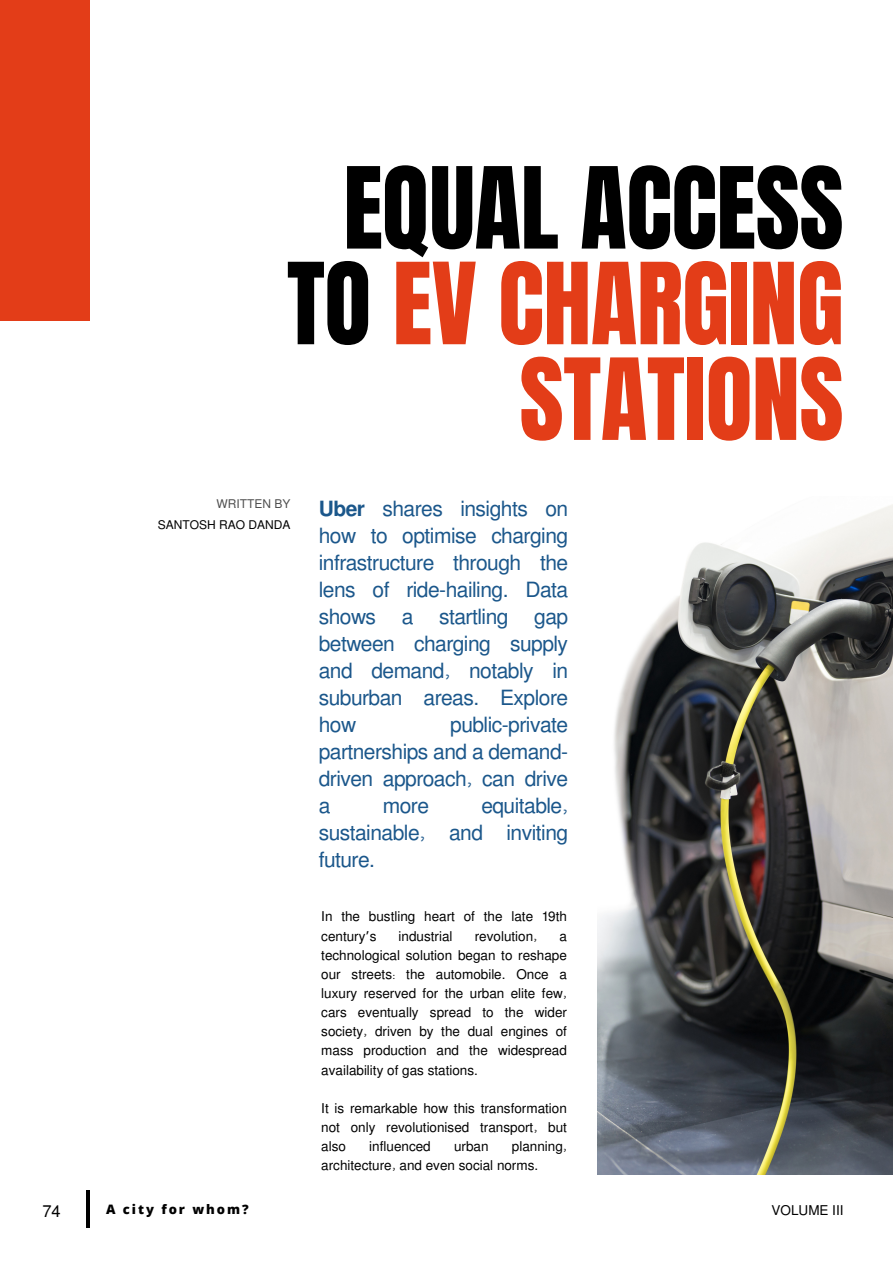
<style>
.page{position:relative;width:893px;height:1264px;background:#fff}
.page>*{position:absolute;margin:0;border:0;box-sizing:border-box;transform-origin:0 0}
.t1{font:96px/95.7px "Anton";letter-spacing:-.005em;color:#e33d18;text-align:right}
.t2{font:96px "Anton";letter-spacing:-.005em;color:#000}
.t3{font:21px/27px "muktinarrow";letter-spacing:-.025em;color:#1b578b;text-align:justify}
.t4{font:16.5px "Mukti";color:#000}
.t5{font:13.5px/19.2px "Mukti";color:#000}
.t6{font:800 13.05px "Open Sans";letter-spacing:.15em;color:#000}
.t7{font:12px/21.1px "Mukti";color:#000;text-align:right}
.s1{color:#000}
.s2{font-family:"muktinarrowbold"}
.s3{font-family:"Noto Sans Gurmukhi"}
</style>
<div class="page">
<img style="left:598px;top:505px;width:294px;height:669px">
<div style="left:0;top:0;width:89px;height:320px;background:#e33d18"></div>
<hr style="left:86px;top:1190px;width:4px;height:37px;background:#000">
<p class="t2" style="left:343px;top:139px;width:501px">EQUAL ACCESS</p>
<p class="t1" style="left:287px;top:257px;width:558px"><span class="s1">TO</span> EV CHARGING<br>STATIONS</p>
<p class="t7" style="left:158px;top:492px;width:134px">WRITTEN BY<br>SANTOSH RAO DANDA</p>
<p class="t3" style="left:319px;top:494px;width:251px"><span class="s2">Uber</span> shares insights on how to optimise charging infrastructure through the lens of ride-hailing. Data shows a startling gap between charging supply and demand, notably in suburban areas. Explore how</p>
<p class="t3" style="left:319px;top:710px;width:251px;text-indent:131px">public-private partnerships and a demand&shy;driven approach, can drive a</p>
<p class="t3" style="left:319px;top:791px;width:251px;text-indent:162px">equitable, sustainable, and inviting future.</p>
<p class="t3" style="left:383px;top:791px;width:48px">more</p>
<p class="t5" style="left:321px;top:906px;width:247px">In the bustling heart of the late 19th century<span class="s3">’</span>s</p>
<p class="t5" style="left:398px;top:925px;width:55px">industrial</p>
<p class="t5" style="left:474px;top:925px;width:64px">revolution,</p>
<p class="t5" style="left:321px;top:925px;width:247px;text-align:justify;text-indent:238px">a technological solution began to reshape our streets: the automobile. Once a luxury reserved for the urban elite few, cars eventually spread to the wider society, driven by the dual engines of mass production and the widespread availability of gas stations.</p>
<p class="t5" style="left:321px;top:1097px;width:247px;text-align:justify">It is remarkable how this transformation not only revolutionised transport, but also</p>
<p class="t5" style="left:369px;top:1135px;width:63px">influenced</p>
<p class="t5" style="left:454px;top:1135px;width:36px">urban</p>
<p class="t5" style="left:321px;top:1135px;width:247px;text-indent:190px">planning, architecture, and even social norms.</p>
<p class="t4" style="left:42px;top:1199px;width:20px">74</p>
<p class="t6" style="left:106px;top:1200px;width:144px">A city for whom?</p>
<p class="t5" style="left:771px;top:1199px;width:73px">VOLUME III</p>
</div>
